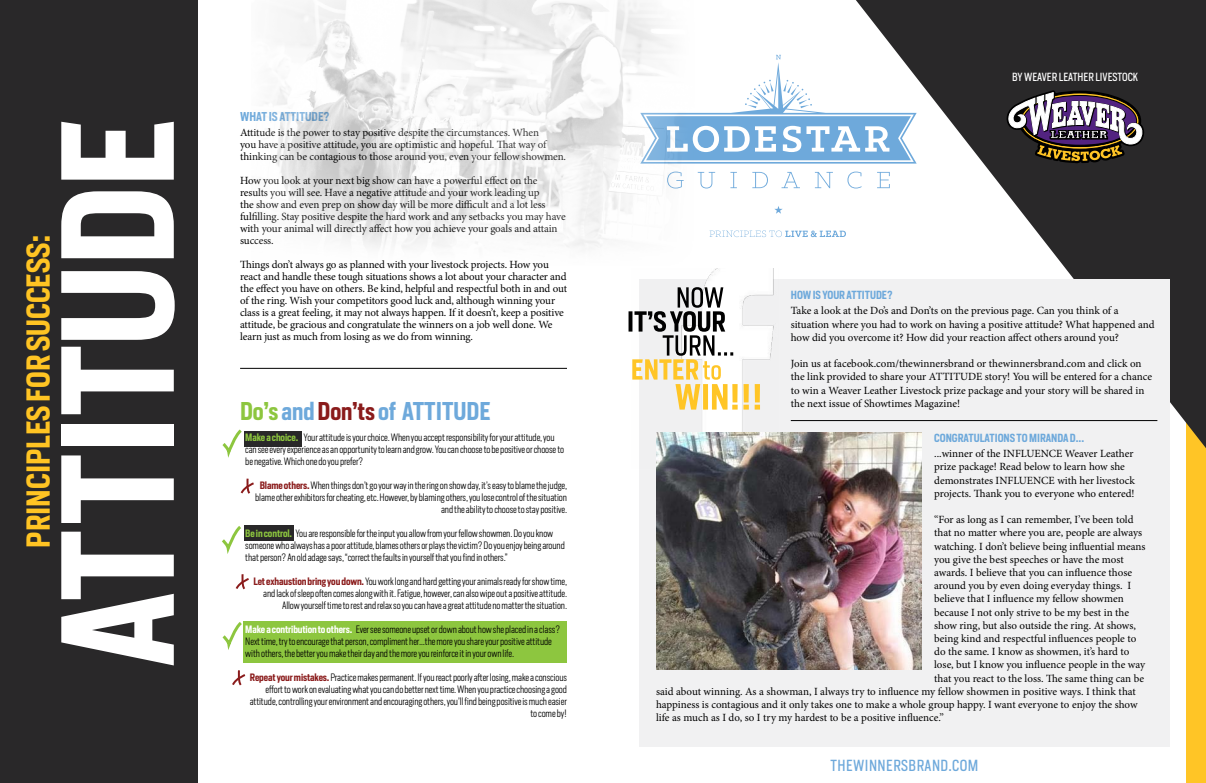
<style>
.page{position:relative;width:1206px;height:783px;background:#fff}
.page>*{position:absolute;margin:0;border:0;box-sizing:border-box;transform-origin:0 0}
.t1{font:600 150px "Heron Sans Cond";letter-spacing:-.01em;color:#fff}
.t2{font:600 31px "Heron Sans Cond";color:#ffc423}
.t3{font:600 24px "Heron Sans Cond";color:#6ea9db}
.t4{font:15px "Heron Sans Cond";letter-spacing:.03em;color:#6ea9db}
.t5{font:600 12px "Heron Sans Cond";color:#6ea9db}
.t6{font:11px/12px "Minion Pro";letter-spacing:-.005em;color:#000}
.t7{font:600 11px "Heron Sans Cond";color:#6ea9db}
.t8{font:11px "Heron Sans Cond";color:#fff}
.t9{font:300 10px/12px "Heron Sans Cond";letter-spacing:-.01em;color:#000}
.s1{color:#8dc63f}
.s2{color:#8a1b1b}
.s3{font-weight:600;color:#8dc63f}
.s4{font-weight:600;color:#8a1b1b}
.s5{font-weight:600;color:#fff}
</style>
<div class="page">
<div style="left:244px;top:431px;width:58px;height:15px;background:#292829"></div>
<div style="left:0;top:0;width:198px;height:783px;background:#292829"></div>
<hr style="left:240px;top:368px;width:327px;height:1px;background:#000">
<svg style="left:240px;top:478px;width:14px;height:16px"></svg>
<svg style="left:235px;top:574px;width:14px;height:16px"></svg>
<svg style="left:232px;top:670px;width:14px;height:16px"></svg>
<div style="left:1186px;top:0;width:20px;height:783px;background:#ffc526"></div>
<svg style="left:856px;top:0;width:350px;height:448px;fill:#292829"></svg>
<div style="left:639px;top:279px;width:531px;height:467px;background:#f1f1f2"></div>
<img style="left:703px;top:269px;width:71px;height:163px">
<svg style="left:629px;top:287px;width:131px;height:123px"></svg>
<img style="left:656px;top:432px;width:265px;height:237px">
<svg style="left:698px;top:172px;width:17px;height:16px"></svg>
<svg style="left:730px;top:172px;width:7px;height:16px"></svg>
<svg style="left:752px;top:172px;width:16px;height:16px"></svg>
<svg style="left:782px;top:172px;width:18px;height:16px"></svg>
<svg style="left:815px;top:172px;width:18px;height:16px"></svg>
<svg style="left:847px;top:172px;width:15px;height:16px"></svg>
<svg style="left:877px;top:172px;width:13px;height:16px"></svg>
<svg style="left:774px;top:206px;width:9px;height:8px"></svg>
<svg style="left:694px;top:55px;width:223px;height:109px"></svg>
<svg style="left:710px;top:231px;width:136px;height:6px"></svg>
<div style="left:999px;top:76px;width:165px;height:51px;background:#292829"></div>
<svg style="left:1006px;top:90px;width:140px;height:73px;background:#665a5d"></svg>
<hr style="left:791px;top:420px;width:366px;height:1px;background:#000">
<svg style="left:222px;top:429px;width:23px;height:23px"></svg>
<svg style="left:222px;top:526px;width:19px;height:22px"></svg>
<svg style="left:222px;top:621px;width:23px;height:23px"></svg>
<div style="left:244px;top:525px;width:49px;height:15px;background:#292829"></div>
<div style="left:244px;top:622px;width:323px;height:41px;background:#8dc63f"></div>
<img style="left:265px;top:0;width:429px;height:248px">
<h2 class="t2" style="left:18px;top:548px;width:315px;rotate:-90deg">PRINCIPLES FOR SUCCESS:</h2>
<p class="t5" style="left:240px;top:108px;width:91px">WHAT IS ATTITUDE?</p>
<h1 class="t1" style="left:21px;top:667px;width:552px;rotate:-90deg">ATTITUDE</h1>
<p class="t6" style="left:240px;top:126px;width:328px">Attitude is the power to stay positive despite the circumstances. When<br>you have a positive attitude, you are optimistic and hopeful. That way of thinking can be contagious to those around you, even your fellow showmen.</p>
<p class="t6" style="left:240px;top:174px;width:327px">How you look at your next big show can have a powerful effect on the results you will see. Have a negative attitude and your work leading up<br>the show and even prep on show day will be more difficult and a lot less fulfilling. Stay positive despite the hard work and any setbacks you may have with your animal will directly affect how you achieve your goals and attain success.</p>
<p class="t6" style="left:240px;top:258px;width:328px">Things don’t always go as planned with your livestock projects. How you react and handle these tough situations shows a lot about your character and the effect you have on others. Be kind, helpful and respectful both in and out of the ring. Wish your competitors good luck and, although winning your class is a great feeling, it may not always happen. If it doesn’t, keep a positive attitude, be gracious and congratulate the winners on a job well done. We learn just as much from losing as we do from winning.</p>
<h3 class="t3" style="left:240px;top:395px;width:252px"><span class="s1">Do’s</span> and <span class="s2">Don’ts</span> of ATTITUDE</h3>
<p class="t9" style="left:245px;top:431px;width:320px"><span class="s3">Make a choice.</span> Your attitude is your choice. When you accept responsibility for your attitude, you can see every experience as an opportunity to learn and grow. You can choose to be positive or choose to be negative. Which one do you prefer?</p>
<p class="t9" style="left:255px;top:479px;width:313px;text-align:right"><span class="s4">Blame others.</span> When things don’t go your way in the ring on show day, it’s easy to blame the judge, blame other exhibitors for cheating, etc. However, by blaming others, you lose control of the situation and the ability to choose to stay positive.</p>
<p class="t9" style="left:245px;top:527px;width:321px"><span class="s3">Be in control.</span> You are responsible for the input you allow from your fellow showmen. Do you know someone who always has a poor attitude, blames others or plays the victim? Do you enjoy being around that person? An old adage says, “correct the faults in yourself that you find in others.”</p>
<p class="t9" style="left:253px;top:575px;width:315px;text-align:right"><span class="s4">Let exhaustion bring you down.</span> You work long and hard getting your animals ready for show time, and lack of sleep often comes along with it. Fatigue, however, can also wipe out a positive attitude.<br>Allow yourself time to rest and relax so you can have a great attitude no matter the situation.</p>
<p class="t9" style="left:245px;top:623px;width:316px"><span class="s5">Make a contribution to others.</span> Ever see someone upset or down about how she placed in a class?<br>Next time, try to encourage that person, compliment her…the more you share your positive attitude with others, the better you make their day and the more you reinforce it in your own life.</p>
<p class="t9" style="left:250px;top:671px;width:319px;text-align:right"><span class="s4">Repeat your mistakes.</span>Practice makes permanent. If you react poorly after losing, make a conscious effort to work on evaluating what you can do better next time. When you practice choosing a good attitude, controlling your environment and encouraging others, you’ll find being positive is much easier to come by!</p>
<p class="t8" style="left:1012px;top:70px;width:127px">BY WEAVER LEATHER LIVESTOCK</p>
<p class="t7" style="left:791px;top:288px;width:103px">HOW IS YOUR ATTITUDE?</p>
<p class="t6" style="left:791px;top:304px;width:365px;line-height:13.2px">Take a look at the Do’s and Don’ts on the previous page. Can you think of a situation where you had to work on having a positive attitude? What happened and how did you overcome it? How did your reaction affect others around you?</p>
<p class="t6" style="left:791px;top:357px;width:363px;line-height:13.2px">Join us at facebook.com/thewinnersbrand or thewinnersbrand.com and click on the link provided to share your ATTITUDE story! You will be entered for a chance to win a Weaver Leather Livestock prize package and your story will be shared in the next issue of Showtimes Magazine!</p>
<p class="t7" style="left:934px;top:431px;width:151px">CONGRATULATIONS TO MIRANDA D...</p>
<p class="t6" style="left:934px;top:447px;width:202px;line-height:13.2px">...winner of the INFLUENCE Weaver Leather prize package! Read below to learn how she demonstrates INFLUENCE with her livestock projects. Thank you to everyone who entered!</p>
<p class="t6" style="left:934px;top:514px;width:201px">“For as long as I can remember, I’ve been told</p>
<p class="t6" style="left:934px;top:527px;width:209px">that no matter where you are, people are always</p>
<p class="t6" style="left:934px;top:540px;width:213px">watching. I don’t believe being influential means</p>
<p class="t6" style="left:934px;top:553px;width:191px">you give the best speeches or have the most</p>
<p class="t6" style="left:934px;top:566px;width:200px">awards. I believe that you can influence those</p>
<p class="t6" style="left:934px;top:580px;width:199px">around you by even doing everyday things. I</p>
<p class="t6" style="left:934px;top:593px;width:191px">believe that I influence my fellow showmen</p>
<p class="t6" style="left:934px;top:606px;width:196px">because I not only strive to be my best in the</p>
<p class="t6" style="left:934px;top:619px;width:203px">show ring, but also outside the ring. At shows,</p>
<p class="t6" style="left:934px;top:632px;width:204px">being kind and respectful influences people to</p>
<p class="t6" style="left:934px;top:646px;width:197px">do the same. I know as showmen, it’s hard to</p>
<p class="t6" style="left:934px;top:659px;width:212px">lose, but I know you influence people in the way</p>
<p class="t6" style="left:934px;top:672px;width:211px">that you react to the loss. The same thing can be</p>
<p class="t6" style="left:656px;top:685px;width:481px">said about winning. As a showman, I always try to influence my fellow showmen in positive ways. I think that</p>
<p class="t6" style="left:656px;top:698px;width:483px">happiness is contagious and it only takes one to make a whole group happy. I want everyone to enjoy the show</p>
<p class="t6" style="left:656px;top:712px;width:289px">life as much as I do, so I try my hardest to be a positive influence.”</p>
<h3 class="t4" style="left:831px;top:756px;width:149px">THEWINNERSBRAND.COM</h3>
</div>
